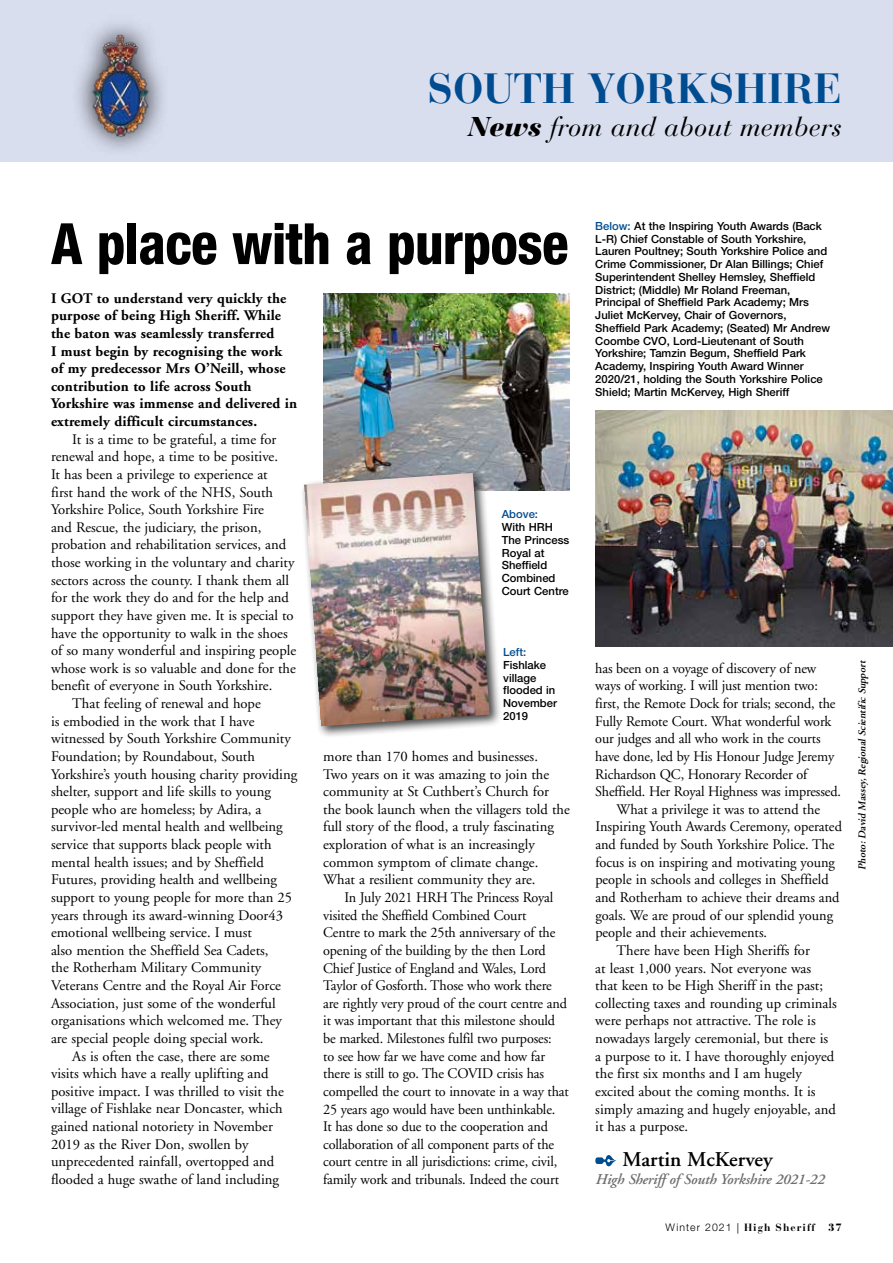
<style>
.page{position:relative;width:893px;height:1263px;background:#fff}
.page>*{position:absolute;margin:0;border:0;box-sizing:border-box;transform-origin:0 0}
.t1{font:800 condensed 57px "Helvetica Neue";letter-spacing:-.01em;color:#000;scale:.96 1}
.t2{font:700 42px "Bauer Bodoni";color:#004c90}
.t3{font:italic 27px "Bauer Bodoni";color:#000}
.t4{font:600 21px "Adobe Garamond";color:#000}
.t5{font:italic 600 15px "Adobe Garamond";letter-spacing:-.01em;color:#6e6e6e}
.t6{font:14.7px/17.5px "Adobe Garamond";color:#000}
.t7{font:700 14.7px/17.5px "Adobe Garamond";letter-spacing:.01em;color:#000}
.t8{font:500 11.25px/12.8px "Helvetica Neue";color:#000}
.t9{font:500 11.25px "Helvetica Neue";color:#004c90}
.t10{font:italic 600 10.5px "Adobe Garamond";color:#000}
.t11{font:700 10.5px "Bauer Bodoni";letter-spacing:.1em;color:#000}
.s1{font-weight:900}
.s2{color:#004c90}
.s3{font-family:"Helvetica Neue";font-weight:300}
.s4{font-weight:400}
</style>
<div class="page">
<div style="left:0;top:0;width:893px;height:162px;background:#d9deef"></div>
<svg style="left:78px;top:24px;width:85px;height:127px;fill:#d0d5e5"></svg>
<img style="left:87px;top:34px;width:66px;height:102px">
<img style="left:323px;top:293px;width:247px;height:198px">
<div style="left:300px;top:469px;width:202px;height:270px;background:#000;opacity:.75"></div>
<img style="left:304px;top:473px;width:186px;height:253px">
<img style="left:595px;top:410px;width:298px;height:236px">
<svg style="left:595px;top:1155px;width:21px;height:11px"></svg>
<h2 class="t2" style="left:428px;top:63px;width:416px">SOUTH YORKSHIRE</h2>
<h3 class="t3" style="left:468px;top:111px;width:375px"><span class="s1">News</span> from and about members</h3>
<h1 class="t1" style="left:51px;top:208px;width:540px">A place with a purpose</h1>
<p class="t7" style="left:51px;top:290px;width:248px">I GOT to understand very quickly the purpose of being High Sheriff. While the baton was seamlessly transferred<br>I must begin by recognising the work of my predecessor Mrs O’Neill, whose contribution to life across South Yorkshire was immense and delivered in extremely difficult circumstances.</p>
<p class="t6" style="left:72px;top:431px;width:206px">It is a time to be grateful, a time for</p>
<p class="t6" style="left:51px;top:448px;width:229px">renewal and hope, a time to be positive.</p>
<p class="t6" style="left:51px;top:466px;width:218px">It has been a privilege to experience at</p>
<p class="t6" style="left:51px;top:483px;width:223px">first hand the work of the NHS, South</p>
<p class="t6" style="left:51px;top:501px;width:215px">Yorkshire Police, South Yorkshire Fire</p>
<p class="t6" style="left:51px;top:519px;width:212px">and Rescue, the judiciary, the prison,</p>
<p class="t6" style="left:51px;top:536px;width:237px">probation and rehabilitation services, and</p>
<p class="t6" style="left:51px;top:554px;width:245px">those working in the voluntary and charity</p>
<p class="t6" style="left:51px;top:572px;width:240px">sectors across the county. I thank them all</p>
<p class="t6" style="left:51px;top:589px;width:239px">for the work they do and for the help and</p>
<p class="t6" style="left:51px;top:607px;width:244px">support they have given me. It is special to</p>
<p class="t6" style="left:51px;top:624px;width:238px">have the opportunity to walk in the shoes</p>
<p class="t6" style="left:51px;top:642px;width:247px">of so many wonderful and inspiring people</p>
<p class="t6" style="left:51px;top:660px;width:246px">whose work is so valuable and done for the</p>
<p class="t6" style="left:51px;top:677px;width:223px">benefit of everyone in South Yorkshire.</p>
<p class="t6" style="left:72px;top:695px;width:190px">That feeling of renewal and hope</p>
<p class="t6" style="left:51px;top:713px;width:205px">is embodied in the work that I have</p>
<p class="t6" style="left:51px;top:730px;width:241px">witnessed by South Yorkshire Community</p>
<p class="t6" style="left:51px;top:748px;width:205px">Foundation; by Roundabout, South</p>
<p class="t6" style="left:51px;top:765px;width:248px">Yorkshire’s youth housing charity providing</p>
<p class="t6" style="left:51px;top:783px;width:221px">shelter, support and life skills to young</p>
<p class="t6" style="left:51px;top:801px;width:212px">people who are homeless; by Adira, a</p>
<p class="t6" style="left:51px;top:818px;width:233px">survivor-led mental health and wellbeing</p>
<p class="t6" style="left:51px;top:836px;width:222px">service that supports black people with</p>
<p class="t6" style="left:51px;top:854px;width:214px">mental health issues; and by Sheffield</p>
<p class="t6" style="left:51px;top:871px;width:228px">Futures, providing health and wellbeing</p>
<p class="t6" style="left:51px;top:889px;width:243px">support to young people for more than 25</p>
<p class="t6" style="left:51px;top:906px;width:233px">years through its award-winning Door43</p>
<p class="t6" style="left:51px;top:924px;width:202px">emotional wellbeing service. I must</p>
<p class="t6" style="left:51px;top:942px;width:219px">also mention the Sheffield Sea Cadets,</p>
<p class="t6" style="left:51px;top:959px;width:212px">the Rotherham Military Community</p>
<p class="t6" style="left:51px;top:977px;width:231px">Veterans Centre and the Royal Air Force</p>
<p class="t6" style="left:51px;top:995px;width:226px">Association, just some of the wonderful</p>
<p class="t6" style="left:51px;top:1012px;width:232px">organisations which welcomed me. They</p>
<p class="t6" style="left:51px;top:1030px;width:214px">are special people doing special work.</p>
<p class="t6" style="left:72px;top:1047px;width:199px">As is often the case, there are some</p>
<p class="t6" style="left:51px;top:1065px;width:219px">visits which have a really uplifting and</p>
<p class="t6" style="left:51px;top:1083px;width:234px">positive impact. I was thrilled to visit the</p>
<p class="t6" style="left:51px;top:1100px;width:233px">village of Fishlake near Doncaster, which</p>
<p class="t6" style="left:51px;top:1118px;width:223px">gained national notoriety in November</p>
<p class="t6" style="left:51px;top:1136px;width:199px">2019 as the River Don, swollen by</p>
<p class="t6" style="left:51px;top:1153px;width:225px">unprecedented rainfall, overtopped and</p>
<p class="t6" style="left:51px;top:1171px;width:230px">flooded a huge swathe of land including</p>
<p class="t9" style="left:502px;top:508px;width:38px">Above:</p>
<p class="t8" style="left:502px;top:521px;width:69px">With HRH<br>The Princess<br>Royal at<br>Sheffield<br>Combined<br>Court Centre</p>
<p class="t9" style="left:503px;top:645px;width:25px">Left:</p>
<p class="t8" style="left:503px;top:658px;width:55px">Fishlake village flooded in<br>November<br>2019</p>
<p class="t6" style="left:323px;top:748px;width:248px">more than 170 homes and businesses.<br>Two years on it was amazing to join the community at St Cuthbert’s Church for the book launch when the villagers told the full story of the flood, a truly fascinating exploration of what is an increasingly common symptom of climate change.<br>What a resilient community they are.</p>
<p class="t6" style="left:323px;top:889px;width:247px;text-indent:21px">In July 2021 HRH The Princess Royal visited the Sheffield Combined Court<br>Centre to mark the 25th anniversary of the opening of the building by the then Lord Chief Justice of England and Wales, Lord Taylor of Gosforth. Those who work there are rightly very proud of the court centre and it was important that this milestone should be marked. Milestones fulfil two purposes:<br>to see how far we have come and how far there is still to go. The COVID crisis has compelled the court to innovate in a way that 25 years ago would have been unthinkable.<br>It has done so due to the cooperation and collaboration of all component parts of the court centre in all jurisdictions: crime, civil, family work and tribunals. Indeed the court</p>
<p class="t8" style="left:595px;top:219px;width:236px"><span class="s2">Below:</span> At the Inspiring Youth Awards (Back L-R) Chief Constable of South Yorkshire, Lauren Poultney; South Yorkshire Police and Crime Commissioner, Dr Alan Billings; Chief Superintendent Shelley Hemsley, Sheffield District; (Middle) Mr Roland Freeman, Principal of Sheffield Park Academy; Mrs Juliet McKervey, Chair of Governors, Sheffield Park Academy; (Seated) Mr Andrew Coombe CVO, Lord-Lieutenant of South Yorkshire; Tamzin Begum, Sheffield Park Academy, Inspiring Youth Award Winner 2020/21, holding the South Yorkshire Police Shield; Martin McKervey, High Sheriff</p>
<p class="t6" style="left:595px;top:660px;width:222px">has been on a voyage of discovery of new</p>
<p class="t6" style="left:595px;top:677px;width:224px">ways of working. I will just mention two:</p>
<p class="t6" style="left:595px;top:695px;width:242px">first, the Remote Dock for trials; second, the</p>
<p class="t6" style="left:595px;top:713px;width:238px">Fully Remote Court. What wonderful work</p>
<p class="t6" style="left:595px;top:730px;width:227px">our judges and all who work in the courts</p>
<p class="t6" style="left:595px;top:748px;width:240px">have done, led by His Honour Judge Jeremy</p>
<p class="t6" style="left:595px;top:765px;width:213px">Richardson QC, Honorary Recorder of</p>
<p class="t6" style="left:595px;top:783px;width:247px">Sheffield. Her Royal Highness was impressed.</p>
<p class="t6" style="left:617px;top:801px;width:205px">What a privilege it was to attend the</p>
<p class="t6" style="left:595px;top:818px;width:248px">Inspiring Youth Awards Ceremony, operated</p>
<p class="t6" style="left:595px;top:836px;width:241px">and funded by South Yorkshire Police. The</p>
<p class="t6" style="left:595px;top:854px;width:241px">focus is on inspiring and motivating young</p>
<p class="t6" style="left:595px;top:871px;width:235px">people in schools and colleges in Sheffield</p>
<p class="t6" style="left:595px;top:889px;width:246px">and Rotherham to achieve their dreams and</p>
<p class="t6" style="left:595px;top:906px;width:239px">goals. We are proud of our splendid young</p>
<p class="t6" style="left:595px;top:924px;width:173px">people and their achievements.</p>
<p class="t6" style="left:617px;top:942px;width:195px">There have been High Sheriffs for</p>
<p class="t6" style="left:595px;top:959px;width:217px">at least 1,000 years. Not everyone was</p>
<p class="t6" style="left:595px;top:977px;width:229px">that keen to be High Sheriff in the past;</p>
<p class="t6" style="left:595px;top:995px;width:243px">collecting taxes and rounding up criminals</p>
<p class="t6" style="left:595px;top:1012px;width:222px">were perhaps not attractive. The role is</p>
<p class="t6" style="left:595px;top:1030px;width:234px">nowadays largely ceremonial, but there is</p>
<p class="t6" style="left:595px;top:1047px;width:240px">a purpose to it. I have thoroughly enjoyed</p>
<p class="t6" style="left:595px;top:1065px;width:208px">the first six months and I am hugely</p>
<p class="t6" style="left:595px;top:1083px;width:222px">excited about the coming months. It is</p>
<p class="t6" style="left:595px;top:1100px;width:242px">simply amazing and hugely enjoyable, and</p>
<p class="t6" style="left:595px;top:1118px;width:94px">it has a purpose.</p>
<h3 class="t4" style="left:622px;top:1148px;width:152px">Martin McKervey</h3>
<p class="t5" style="left:595px;top:1171px;width:230px">High Sheriff of South Yorkshire 2021-22</p>
<p class="t11" style="left:666px;top:1221px;width:178px"><span class="s3">Winter 2021</span> <span class="s4">|</span> High Sheriff <span class="s1">37</span></p>
<p class="t10" style="left:856px;top:870px;width:212px;rotate:-90deg">Photo: David Massey, Regional Scientific Support</p>
</div>
